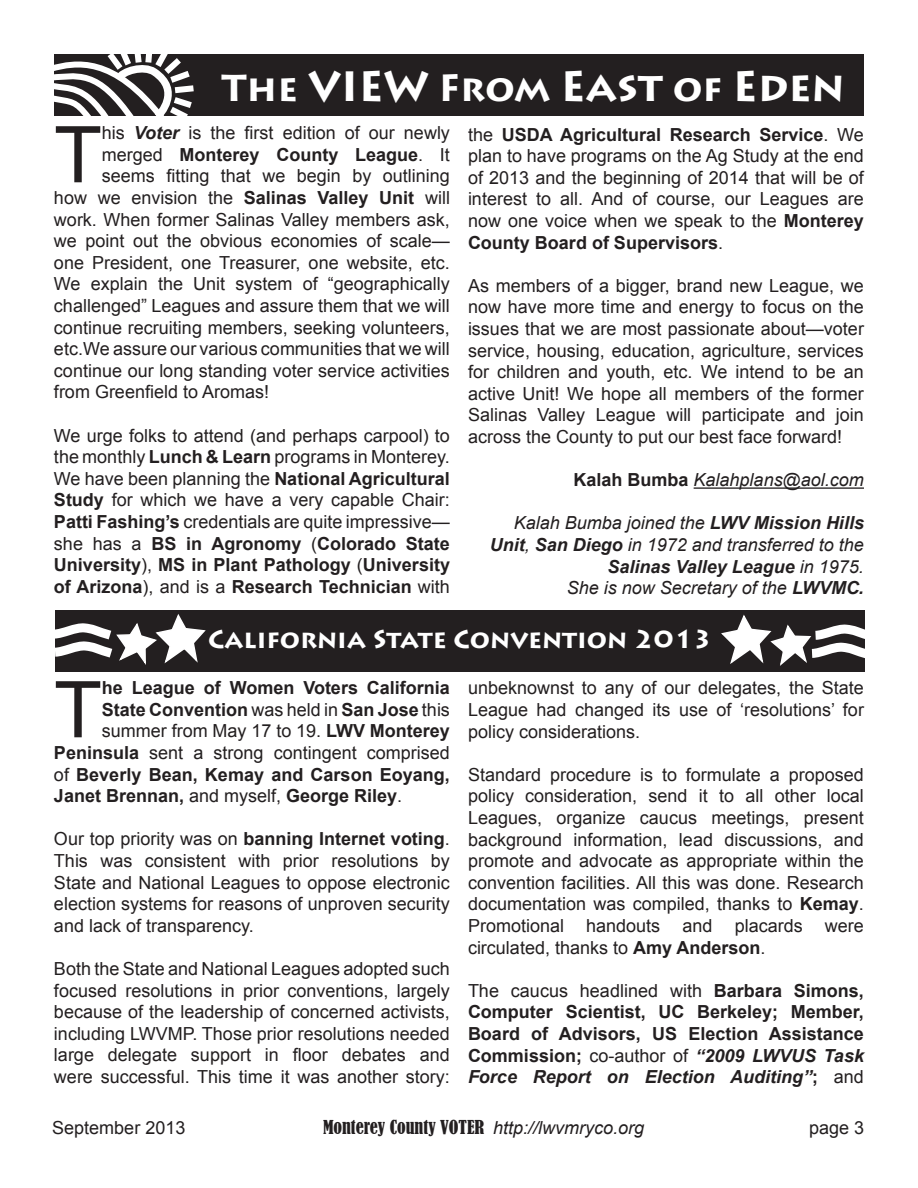
<style>
.page{position:relative;width:918px;height:1188px;background:#fff}
.page>*{position:absolute;margin:0;border:0;box-sizing:border-box;transform-origin:0 0}
.t1{font:78.3px "Arial";color:#231f20}
.t2{font:700 42px "Lithos Pro";color:#fff}
.t3{font:700 25.5px "Lithos Pro";color:#fff}
.t4{font:18px/21.6px "Arial";color:#231f20;text-align:justify}
.t5{font:700 18px/21.6px "Arial";color:#231f20;text-align:justify}
.t6{font:italic 18px/21.6px "Arial";color:#231f20;text-align:right}
.t7{font:condensed 18px "Bernard";color:#231f20}
.s1{font-size:37.5px}
.s2{font-weight:700;font-style:italic}
.s3{font-weight:400}
.s4{font-weight:700}
.s5{font-weight:700;font-style:normal}
.s6{font-style:italic}
.s7{font-family:"Arial";font-style:italic;font-stretch:normal}
</style>
<div class="page">
<div style="left:54px;top:54px;width:810px;height:62px;background:#231f20"></div>
<div style="left:56px;top:610px;width:810px;height:62px;background:#231f20"></div>
<svg style="left:55px;top:614px;width:151px;height:53px"></svg>
<svg style="left:721px;top:614px;width:145px;height:54px"></svg>
<hr style="left:694px;top:487px;width:170px;height:2px;background:#231f20">
<svg style="left:54px;top:54px;width:140px;height:62px"></svg>
<h2 class="t2" style="left:222px;top:61px;width:624px"><span class="s1">The</span> VIEW <span class="s1">From</span> East <span class="s1">of</span> Eden</h2>
<h1 class="t1" style="left:54px;top:104px;width:49px">T</h1>
<p class="t4" style="left:102px;top:122px;width:350px">his <span class="s2">Voter</span> is the fi rst edition of our newly</p>
<p class="t5" style="left:102px;top:144px;width:350px"><span class="s3">merged</span> Monterey County League<span class="s3">. It</span></p>
<p class="t4" style="left:102px;top:165px;width:350px">seems fitting that we begin by outlining</p>
<p class="t4" style="left:54px;top:187px;width:397px">how we envision the <span class="s4">Salinas Valley Unit</span> will</p>
<p class="t4" style="left:54px;top:209px;width:397px">work. When former Salinas Valley members ask,</p>
<p class="t4" style="left:54px;top:230px;width:397px">we point out the obvious economies of scale—</p>
<p class="t4" style="left:54px;top:252px;width:397px">one President, one Treasurer, one website, etc.</p>
<p class="t4" style="left:54px;top:273px;width:397px">We explain the Unit system of “geographically</p>
<p class="t4" style="left:54px;top:295px;width:397px">challenged” Leagues and assure them that we will</p>
<p class="t4" style="left:54px;top:317px;width:397px">continue recruiting members, seeking volunteers,</p>
<p class="t4" style="left:54px;top:338px;width:397px">etc.We assure our various communities that we will</p>
<p class="t4" style="left:54px;top:360px;width:397px">continue our long standing voter service activities</p>
<p class="t4" style="left:54px;top:381px;width:217px">from Greenfield to Aromas!</p>
<p class="t4" style="left:54px;top:425px;width:398px">We urge folks to attend (and perhaps carpool) to the monthly <span class="s4">Lunch &amp; Learn</span> programs in Monterey.<br>We have been planning the <span class="s4">National Agricultural Study</span> for which we have a very capable Chair:<br><span class="s4">Patti Fashing’s</span> credentials are quite impressive— she has a <span class="s4">BS in Agronomy</span> (<span class="s4">Colorado State University</span>), <span class="s4">MS in Plant Pathology</span> (<span class="s4">University of Arizona</span>), and is a <span class="s4">Research Technician</span> with</p>
<p class="t4" style="left:468px;top:124px;width:397px">the <span class="s4">USDA Agricultural Research Service</span>. We plan to have programs on the Ag Study at the end of 2013 and the beginning of 2014 that will be of interest to all. And of course, our Leagues are now one voice when we speak to the <span class="s4">Monterey County Board of Supervisors</span>.</p>
<p class="t4" style="left:468px;top:275px;width:397px">As members of a bigger, brand new League, we now have more time and energy to focus on the issues that we are most passionate about—voter service, housing, education, agriculture, services for children and youth, etc. We intend to be an active Unit! We hope all members of the former Salinas Valley League will participate and join across the County to put our best face forward!</p>
<p class="t6" style="left:574px;top:469px;width:292px"><span class="s5">Kalah Bumba</span> Kalahplans@aol.com</p>
<p class="t6" style="left:490px;top:513px;width:376px">Kalah Bumba joined the <span class="s4">LWV Mission Hills Unit</span>, <span class="s4">San Diego</span> in 1972 and transferred to the <span class="s4">Salinas Valley League</span> in 1975.<br>She is now Secretary of the <span class="s4">LWVMC.</span></p>
<h3 class="t3" style="left:208px;top:624px;width:507px">California State Convention 2013</h3>
<h1 class="t1" style="left:54px;top:659px;width:49px">T</h1>
<p class="t5" style="left:102px;top:678px;width:350px">he League of Women Voters California</p>
<p class="t5" style="left:102px;top:699px;width:350px">State Convention <span class="s3">was held in</span> San Jose <span class="s3">this</span></p>
<p class="t4" style="left:102px;top:720px;width:350px">summer from May 17 to 19. <span class="s4">LWV Monterey</span></p>
<p class="t4" style="left:54px;top:742px;width:397px"><span class="s4">Peninsula</span> sent a strong contingent comprised</p>
<p class="t5" style="left:54px;top:764px;width:397px"><span class="s3">of</span> Beverly Bean, Kemay and Carson Eoyang,</p>
<p class="t5" style="left:54px;top:786px;width:350px">Janet Brennan, <span class="s3">and myself,</span> George Riley<span class="s3">.</span></p>
<p class="t4" style="left:54px;top:828px;width:397px">Our top priority was on <span class="s4">banning Internet voting</span>.<br>This was consistent with prior resolutions by State and National Leagues to oppose electronic election systems for reasons of unproven security and lack of transparency.</p>
<p class="t4" style="left:54px;top:958px;width:397px">Both the State and National Leagues adopted such focused resolutions in prior conventions, largely because of the leadership of concerned activists, including LWVMP. Those prior resolutions needed large delegate support in floor debates and were successful. This time it was another story:</p>
<p class="t4" style="left:468px;top:677px;width:397px">unbeknownst to any of our delegates, the State League had changed its use of ‘resolutions’ for policy considerations.</p>
<p class="t4" style="left:468px;top:764px;width:397px">Standard procedure is to formulate a proposed policy consideration, send it to all other local Leagues, organize caucus meetings, present background information, lead discussions, and promote and advocate as appropriate within the convention facilities. All this was done. Research documentation was compiled, thanks to <span class="s4">Kemay</span>.<br>Promotional handouts and placards were circulated, thanks to <span class="s4">Amy Anderson</span>.</p>
<p class="t5" style="left:468px;top:980px;width:398px"><span class="s3">The caucus headlined with</span> Barbara Simons, Computer Scientist, UC Berkeley; Member, Board of Advisors, US Election Assistance Commission; <span class="s3">co-author of</span> <span class="s6">“2009 LWVUS Task Force Report on Election Auditing”</span>; <span class="s3">and</span></p>
<p class="t4" style="left:52px;top:1117px;width:135px">September 2013</p>
<p class="t7" style="left:323px;top:1117px;width:323px">Monterey County VOTER <span class="s7">http://lwvmryco.org</span></p>
<p class="t4" style="left:809px;top:1117px;width:57px">page 3</p>
</div>
